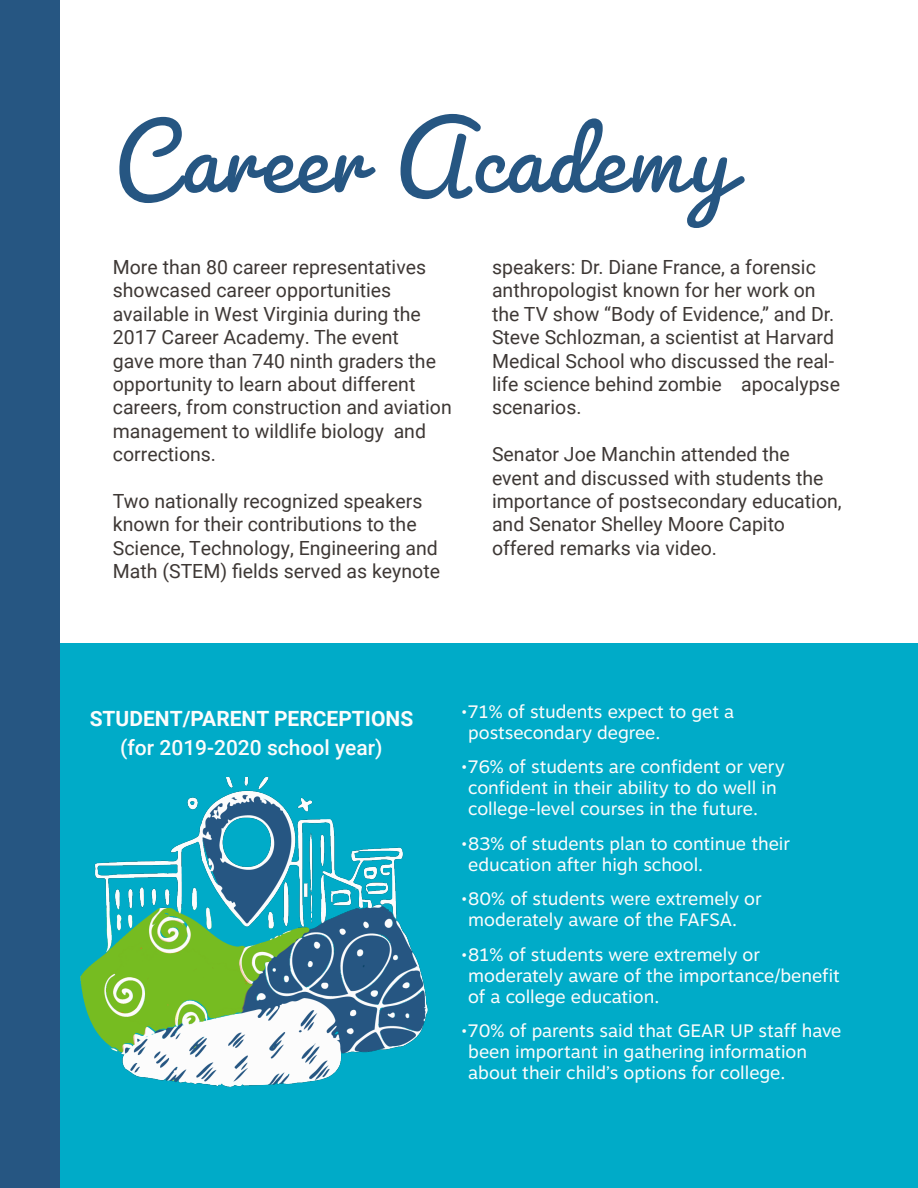
<style>
.page{position:relative;width:918px;height:1188px;background:#fff}
.page>*{position:absolute;margin:0;border:0;box-sizing:border-box;transform-origin:0 0}
.XL_Heading_BLK{font:112.5px "Pacifico";letter-spacing:.02em;color:#265682}
.Body_Main_BLK{font:700 21px "Roboto";color:#fcfcfc}
.Body_Main_BLK-2{font:500 21px "Roboto";color:#fcfcfc}
.Body_Main_BLK-3{font:19.5px/23.4px "Roboto";color:#3e3835}
.t1{font:18px/21px "Motiva Sans";color:#fcfcfc}
</style>
<div class="page">
<div style="left:59px;top:644px;width:859px;height:544px;background:#00abc8"></div>
<div style="left:0;top:0;width:59px;height:1188px;background:#265682"></div>
<img style="left:80px;top:778px;width:348px;height:309px">
<p class="XL_Heading_BLK" style="left:113px;top:88px;width:617px">Career Academy</p>
<p class="Body_Main_BLK-3" style="left:113px;top:255px;width:340px">More than 80 career representatives showcased career opportunities available in West Virginia during the 2017 Career Academy. The event<br>gave more than 740 ninth graders the opportunity to learn about different careers, from construction and aviation management to wildlife biology and corrections.</p>
<p class="Body_Main_BLK-3" style="left:113px;top:489px;width:329px">Two nationally recognized speakers known for their contributions to the Science, Technology, Engineering and Math (STEM) fields served as keynote</p>
<p class="Body_Main_BLK-3" style="left:492px;top:255px;width:350px">speakers: Dr. Diane France, a forensic anthropologist known for her work on the TV show “Body of Evidence,” and Dr.<br>Steve Schlozman, a scientist at Harvard Medical School who discussed the real&shy;life science behind zombie apocalypse scenarios.</p>
<p class="Body_Main_BLK-3" style="left:492px;top:442px;width:351px">Senator Joe Manchin attended the event and discussed with students the importance of postsecondary education, and Senator Shelley Moore Capito offered remarks via video.</p>
<p class="Body_Main_BLK" style="left:90px;top:704px;width:325px">STUDENT/PARENT PERCEPTIONS</p>
<p class="Body_Main_BLK-2" style="left:120px;top:732px;width:264px">(for 2019-2020 school year)</p>
<p class="t1" style="left:468px;top:701px;width:268px;text-indent:-7px">•71% of students expect to get a postsecondary degree.</p>
<p class="t1" style="left:468px;top:756px;width:318px;text-indent:-7px">•76% of students are confident or very confident in their ability to do well in college-level courses in the future.</p>
<p class="t1" style="left:468px;top:833px;width:323px;text-indent:-7px">•83% of students plan to continue their education after high school.</p>
<p class="t1" style="left:468px;top:888px;width:295px;text-indent:-7px">•80% of students were extremely or moderately aware of the FAFSA.</p>
<p class="t1" style="left:468px;top:944px;width:373px;text-indent:-7px">•81% of students were extremely or moderately aware of the importance/benefit of a college education.</p>
<p class="t1" style="left:468px;top:1020px;width:375px;text-indent:-7px">•70% of parents said that GEAR UP staff have been important in gathering information about their child’s options for college.</p>
</div>
